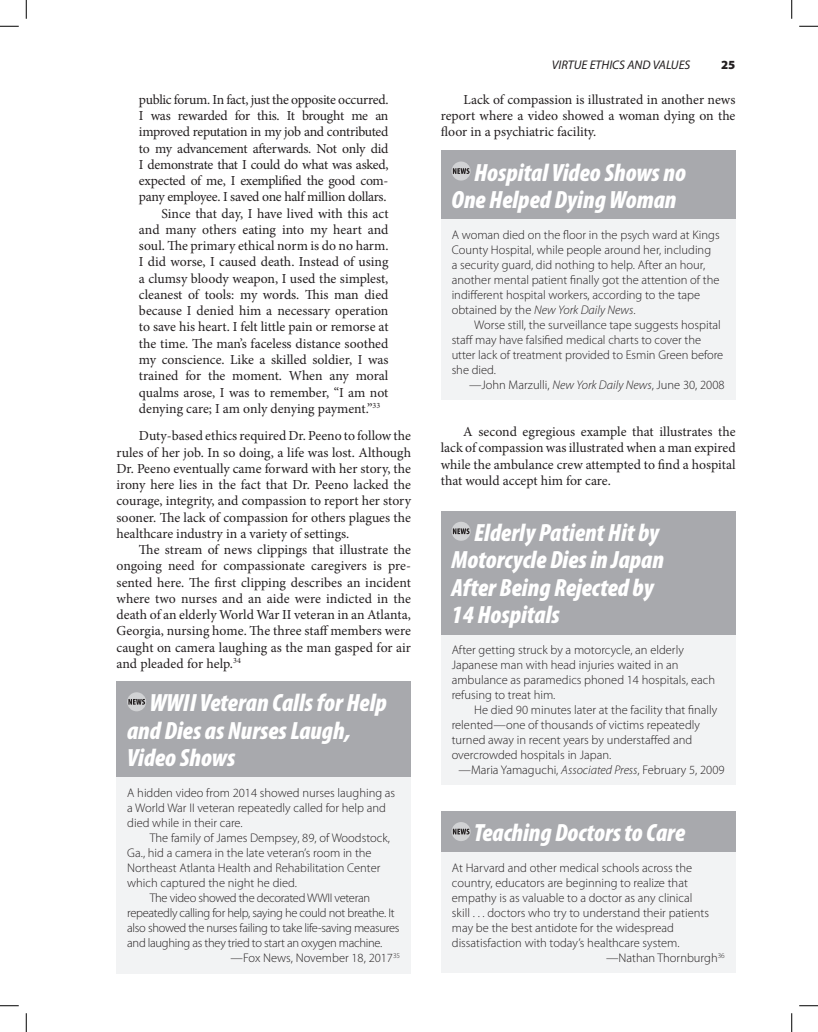
<style>
.page{position:relative;width:818px;height:1032px;background:#fff}
.page>*{position:absolute;margin:0;border:0;box-sizing:border-box;transform-origin:0 0}
.BX_TTL{font:italic 900 condensed 25px/27.5px "Myriad Pro";color:#fff}
.TXT{font:13.75px/16.2px "Minion Pro";color:#231f20;text-align:justify}
.EXTML{font:13.75px/16.2px "Minion Pro";color:#231f20;text-align:justify}
.EXTF{font:13.75px/16.2px "Minion Pro";letter-spacing:-.02em;color:#231f20;text-align:justify}
.BX_TXT1{font:300 12.5px/15px "Myriad Pro";color:#231f20}
.BX_TXT{font:300 12.5px/15px "Myriad Pro";color:#231f20}
.BX_TXT-2{font:300 12.5px/15px "Myriad Pro";letter-spacing:-.025em;color:#231f20}
.BX_AU{font:300 12.5px "Myriad Pro";color:#231f20}
.t1{font:italic 12.5px "Myriad Pro";color:#231f20}
.t2{font:900 12.5px "Myriad Pro";color:#231f20}
.s1{font-style:italic}
</style>
<div class="page">
<div style="left:116px;top:777px;width:295px;height:195px;background:#f2f3f4"></div>
<div style="left:116px;top:681px;width:295px;height:96px;background:#a8a9ad"></div>
<div style="left:127px;top:692px;width:19px;height:19px;background:#d1d2d4;border-radius:50%"></div>
<svg style="left:128px;top:699px;width:17px;height:5px"></svg>
<div style="left:441px;top:219px;width:294px;height:181px;background:#f2f3f4"></div>
<div style="left:440px;top:151px;width:295px;height:68px;background:#a8a9ad"></div>
<div style="left:451px;top:161px;width:19px;height:19px;background:#d1d2d4;border-radius:50%"></div>
<svg style="left:453px;top:168px;width:16px;height:6px"></svg>
<div style="left:441px;top:633px;width:294px;height:151px;background:#f2f3f4"></div>
<div style="left:440px;top:511px;width:295px;height:123px;background:#a8a9ad"></div>
<svg style="left:451px;top:521px;width:19px;height:19px"></svg>
<svg style="left:453px;top:528px;width:16px;height:6px"></svg>
<div style="left:441px;top:851px;width:294px;height:121px;background:#f2f3f4"></div>
<div style="left:440px;top:811px;width:295px;height:40px;background:#a8a9ad"></div>
<svg style="left:451px;top:821px;width:19px;height:20px"></svg>
<svg style="left:453px;top:828px;width:16px;height:6px"></svg>
<svg style="left:0;top:25px;width:19px;height:2px"></svg>
<svg style="left:799px;top:25px;width:19px;height:2px"></svg>
<svg style="left:0;top:1005px;width:19px;height:1px"></svg>
<svg style="left:799px;top:1005px;width:19px;height:1px"></svg>
<svg style="left:25px;top:0;width:2px;height:19px"></svg>
<svg style="left:25px;top:1013px;width:2px;height:18px"></svg>
<svg style="left:791px;top:0;width:1px;height:19px"></svg>
<svg style="left:791px;top:1013px;width:1px;height:18px"></svg>
<p class="EXTF" style="left:139px;top:91px;width:251px">public forum. In fact, just the opposite occurred.<br>I was rewarded for this. It brought me an improved reputation in my job and contributed to my advancement afterwards. Not only did I demonstrate that I could do what was asked, expected of me, I exemplified the good com&shy;pany employee. I saved one half million dollars.</p>
<p class="EXTML" style="left:139px;top:205px;width:251px;text-indent:23px">Since that day, I have lived with this act and many others eating into my heart and soul. The primary ethical norm is do no harm.<br>I did worse, I caused death. Instead of using a clumsy bloody weapon, I used the simplest, cleanest of tools: my words. This man died because I denied him a necessary operation to save his heart. I felt little pain or remorse at the time. The man’s faceless distance soothed my conscience. Like a skilled soldier, I was trained for the moment. When any moral qualms arose, I was to remember, “I am not denying care; I am only denying payment.”<sup>33</sup></p>
<p class="TXT" style="left:116px;top:428px;width:296px;text-indent:22px">Duty-based ethics required Dr. Peeno to follow the rules of her job. In so doing, a life was lost. Although Dr. Peeno eventually came forward with her story, the irony here lies in the fact that Dr. Peeno lacked the courage, integrity, and compassion to report her story sooner. The lack of compassion for others plagues the healthcare industry in a variety of settings.</p>
<p class="TXT" style="left:116px;top:541px;width:296px;text-indent:22px">The stream of news clippings that illustrate the ongoing need for compassionate caregivers is pre&shy;sented here. The first clipping describes an incident where two nurses and an aide were indicted in the death of an elderly World War II veteran in an Atlanta, Georgia, nursing home. The three staff members were caught on camera laughing as the man gasped for air and pleaded for help.<sup>34</sup></p>
<p class="BX_TTL" style="left:127px;top:688px;width:261px;text-indent:23px">WWII Veteran Calls for Help and Dies as Nurses Laugh,<br>Video Shows</p>
<p class="BX_TXT1" style="left:127px;top:785px;width:269px">A hidden video from 2014 showed nurses laughing as a World War II veteran repeatedly called for help and died while in their care.</p>
<p class="BX_TXT" style="left:127px;top:830px;width:264px;text-indent:22px">The family of James Dempsey, 89, of Woodstock, Ga., hid a camera in the late veteran’s room in the Northeast Atlanta Health and Rehabilitation Center which captured the night he died.</p>
<p class="BX_TXT-2" style="left:127px;top:890px;width:274px;text-indent:22px">The video showed the decorated WWII veteran repeatedly calling for help, saying he could not breathe. It also showed the nurses failing to take life-saving measures and laughing as they tried to start an oxygen machine.</p>
<p class="BX_AU" style="left:230px;top:950px;width:171px">—Fox News, November 18, 2017<sup>35</sup></p>
<p class="t1" style="left:551px;top:57px;width:140px">VIRTUE ETHICS AND VALUES</p>
<p class="t2" style="left:721px;top:57px;width:16px">25</p>
<p class="TXT" style="left:441px;top:91px;width:296px;text-indent:22px">Lack of compassion is illustrated in another news report where a video showed a woman dying on the floor in a psychiatric facility.</p>
<p class="BX_TTL" style="left:451px;top:158px;width:236px;text-indent:23px">Hospital Video Shows no<br>One Helped Dying Woman</p>
<p class="BX_TXT1" style="left:451px;top:227px;width:269px">A woman died on the floor in the psych ward at Kings County Hospital, while people around her, including a security guard, did nothing to help. After an hour, another mental patient finally got the attention of the indifferent hospital workers, according to the tape obtained by the <span class="s1">New York Daily News</span>.</p>
<p class="BX_TXT" style="left:451px;top:317px;width:273px;text-indent:22px">Worse still, the surveillance tape suggests hospital staff may have falsified medical charts to cover the utter lack of treatment provided to Esmin Green before she died.</p>
<p class="BX_AU" style="left:469px;top:377px;width:257px">—John Marzulli, <span class="s1">New York Daily News</span>, June 30, 2008</p>
<p class="TXT" style="left:440px;top:423px;width:296px;text-indent:22px">A second egregious example that illustrates the lack of compassion was illustrated when a man expired while the ambulance crew attempted to find a hospital that would accept him for care.</p>
<p class="BX_TTL" style="left:451px;top:518px;width:214px;text-indent:23px">Elderly Patient Hit by<br>Motorcycle Dies in Japan<br>After Being Rejected by<br>14 Hospitals</p>
<p class="BX_TXT1" style="left:451px;top:641px;width:265px">After getting struck by a motorcycle, an elderly Japanese man with head injuries waited in an ambulance as paramedics phoned 14 hospitals, each refusing to treat him.</p>
<p class="BX_TXT" style="left:451px;top:701px;width:267px;text-indent:22px">He died 90 minutes later at the facility that finally relented—one of thousands of victims repeatedly turned away in recent years by understaffed and overcrowded hospitals in Japan.</p>
<p class="BX_AU" style="left:458px;top:762px;width:267px">—Maria Yamaguchi, <span class="s1">Associated Press</span>, February 5, 2009</p>
<p class="BX_TTL" style="left:474px;top:818px;width:212px">Teaching Doctors to Care</p>
<p class="BX_TXT1" style="left:452px;top:860px;width:259px">At Harvard and other medical schools across the country, educators are beginning to realize that empathy is as valuable to a doctor as any clinical skill . . . doctors who try to understand their patients may be the best antidote for the widespread dissatisfaction with today’s healthcare system.</p>
<p class="BX_AU" style="left:606px;top:950px;width:120px">—Nathan Thornburgh<sup>36</sup></p>
</div>
